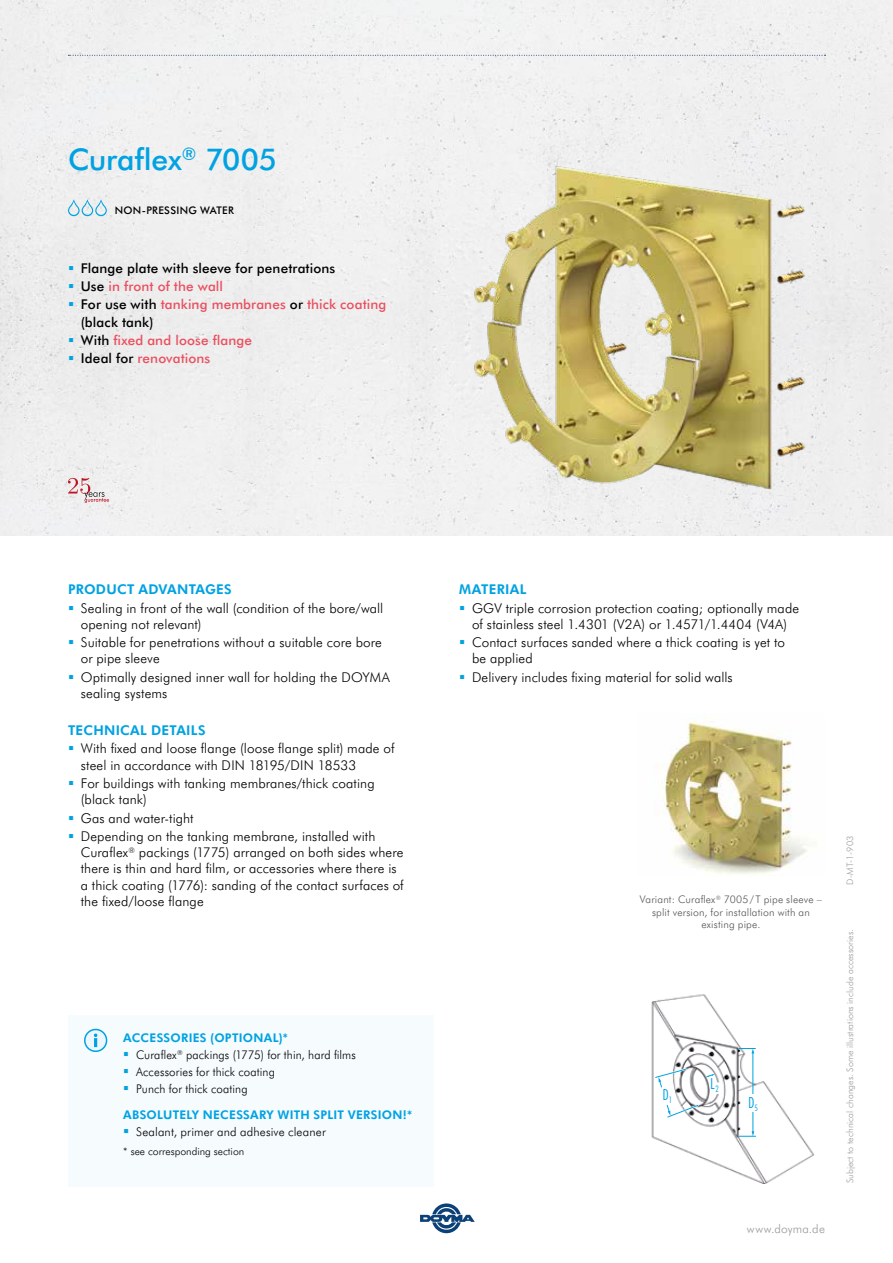
<style>
.page{position:relative;width:893px;height:1263px;background:#fff}
.page>*{position:absolute;margin:0;border:0;box-sizing:border-box;transform-origin:0 0}
.t1{font:500 30px "Futura BT";letter-spacing:-.005em;color:#00a2e2}
.t2{font:300 condensed 15.3px "Futura BT";color:#00a3e2}
.t3{font:300 13.5px/16.2px "Futura BT";letter-spacing:.01em;color:#000}
.t4{font:500 13.5px/18px "Futura BT";letter-spacing:.01em;color:#000}
.t5{font:700 13.5px "Futura BT";letter-spacing:.02em;color:#00a2e2}
.t6{font:300 12px/17.1px "Futura BT";letter-spacing:.01em;color:#000;scale:.96 1}
.t7{font:700 12px "Futura BT";letter-spacing:.02em;color:#00a2e2}
.t8{font:300 12px "Futura BT";letter-spacing:.01em;color:#000}
.t9{font:300 12px "Futura BT";letter-spacing:.015em;color:#9c9c9d}
.t10{font:300 10.5px/12.6px "Futura BT";letter-spacing:.015em;color:#565655;text-align:center}
.t11{font:300 10.5px "Futura BT";color:#000}
.t12{font:500 10.5px "Futura BT";letter-spacing:.03em;color:#000}
.t13{font:300 9px "Futura BT";color:#9c9c9d}
.s1{color:#ea4f5f}
.s2{font-weight:700;color:#00a2e2}
</style>
<div class="page">
<div style="left:0;top:0;width:893px;height:535px;background:#f0f0f0"></div>
<svg style="left:420px;top:1203px;width:55px;height:30px"></svg>
<svg style="left:68px;top:55px;width:758px;height:1px"></svg>
<svg style="left:68px;top:199px;width:39px;height:17px"></svg>
<img style="left:662px;top:718px;width:147px;height:157px">
<img style="left:459px;top:146px;width:366px;height:357px">
<img style="left:651px;top:994px;width:163px;height:189px">
<hr style="left:753px;top:1052px;width:1px;height:80px;background:#00a3e2">
<svg style="left:653px;top:1067px;width:47px;height:52px"></svg>
<svg style="left:706px;top:1074px;width:17px;height:20px"></svg>
<svg style="left:739px;top:1048px;width:16px;height:5px"></svg>
<svg style="left:739px;top:1131px;width:17px;height:6px"></svg>
<div style="left:747px;top:1095px;width:12px;height:17px;background:#fff"></div>
<div style="left:68px;top:1015px;width:366px;height:172px;background:#f6fbfe"></div>
<svg style="left:81px;top:1025px;width:30px;height:30px"></svg>
<svg style="left:85px;top:1029px;width:22px;height:22px"></svg>
<div style="left:84px;top:1029px;width:23px;height:23px;border:2px solid #00a2e2;border-radius:50%"></div>
<svg style="left:94px;top:1033px;width:3px;height:14px"></svg>
<svg style="left:68px;top:478px;width:41px;height:25px"></svg>
<svg style="left:69px;top:266px;width:4px;height:4px"></svg>
<svg style="left:69px;top:284px;width:4px;height:4px"></svg>
<svg style="left:69px;top:302px;width:4px;height:4px"></svg>
<svg style="left:69px;top:338px;width:4px;height:4px"></svg>
<svg style="left:69px;top:356px;width:4px;height:4px"></svg>
<h1 class="t1" style="left:68px;top:138px;width:211px">Curaflex<sup>®</sup> 7005</h1>
<p class="t12" style="left:115px;top:203px;width:121px">NON-PRESSING WATER</p>
<p class="t4" style="left:81px;top:259px;width:307px">Flange plate with sleeve for penetrations<br>Use <span class="s1">in front of the wall<br></span>For use with <span class="s1">tanking membranes</span> or <span class="s1">thick coating </span>(black tank)<br>With <span class="s1">fixed and loose flange<br></span>Ideal for <span class="s1">renovations</span></p>
<p class="t5" style="left:68px;top:580px;width:165px">PRODUCT ADVANTAGES</p>
<p class="t3" style="left:81px;top:599px;width:304px">Sealing in front of the wall (condition of the bore/wall opening not relevant)</p>
<p class="t3" style="left:81px;top:634px;width:303px">Suitable for penetrations without a suitable core bore or pipe sleeve</p>
<p class="t3" style="left:81px;top:668px;width:311px">Optimally designed inner wall for holding the DOYMA sealing systems</p>
<p class="t5" style="left:68px;top:721px;width:139px">TECHNICAL DETAILS</p>
<p class="t3" style="left:81px;top:740px;width:315px">With fixed and loose flange (loose flange split) made of steel in accordance with DIN 18195/DIN 18533</p>
<p class="t3" style="left:81px;top:775px;width:295px">For buildings with tanking membranes/thick coating (black tank)</p>
<p class="t3" style="left:81px;top:808px;width:296px;line-height:18.3px">Gas and water-tight<br>Depending on the tanking membrane, installed with</p>
<p class="t3" style="left:81px;top:844px;width:324px">Curaflex<sup>®</sup> packings (1775) arranged on both sides where there is thin and hard film, or accessories where there is a thick coating (1776): sanding of the contact surfaces of the fixed/loose flange</p>
<p class="t6" style="left:136px;top:1029px;width:230px;text-indent:-13px"><span class="s2">ACCESSORIES (OPTIONAL)*<br></span>Curaflex<sup>®</sup> packings (1775) for thin, hard films<br>Accessories for thick coating<br>Punch for thick coating</p>
<p class="t7" style="left:123px;top:1106px;width:291px">ABSOLUTELY NECESSARY WITH SPLIT VERSION!*</p>
<p class="t8" style="left:136px;top:1124px;width:191px">Sealant, primer and adhesive cleaner</p>
<p class="t11" style="left:123px;top:1144px;width:123px">* see corresponding section</p>
<p class="t5" style="left:459px;top:580px;width:69px">MATERIAL</p>
<p class="t3" style="left:472px;top:599px;width:329px">GGV triple corrosion protection coating; optionally made of stainless steel 1.4301 (V2A) or 1.4571/1.4404 (V4A)</p>
<p class="t3" style="left:472px;top:634px;width:315px">Contact surfaces sanded where a thick coating is yet to be applied</p>
<p class="t3" style="left:472px;top:668px;width:262px">Delivery includes fixing material for solid walls</p>
<p class="t10" style="left:640px;top:893px;width:184px">Variant: Curaflex<sup>®</sup> 7005/T pipe sleeve – split version, for installation with an existing pipe.</p>
<p class="t2" style="left:662px;top:1085px;width:11px">D<sub>1</sub></p>
<p class="t2" style="left:710px;top:1074px;width:10px">L<sub>2</sub></p>
<p class="t2" style="left:748px;top:1093px;width:11px">D<sub>5</sub></p>
<p class="t9" style="left:747px;top:1221px;width:79px">www.doyma.de</p>
<p class="t13" style="left:844px;top:884px;width:50px;rotate:-90deg">D-MT-1-903</p>
<p class="t13" style="left:844px;top:1183px;width:256px;rotate:-90deg">Subject to technical changes. Some illustrations include accessories.</p>
</div>
